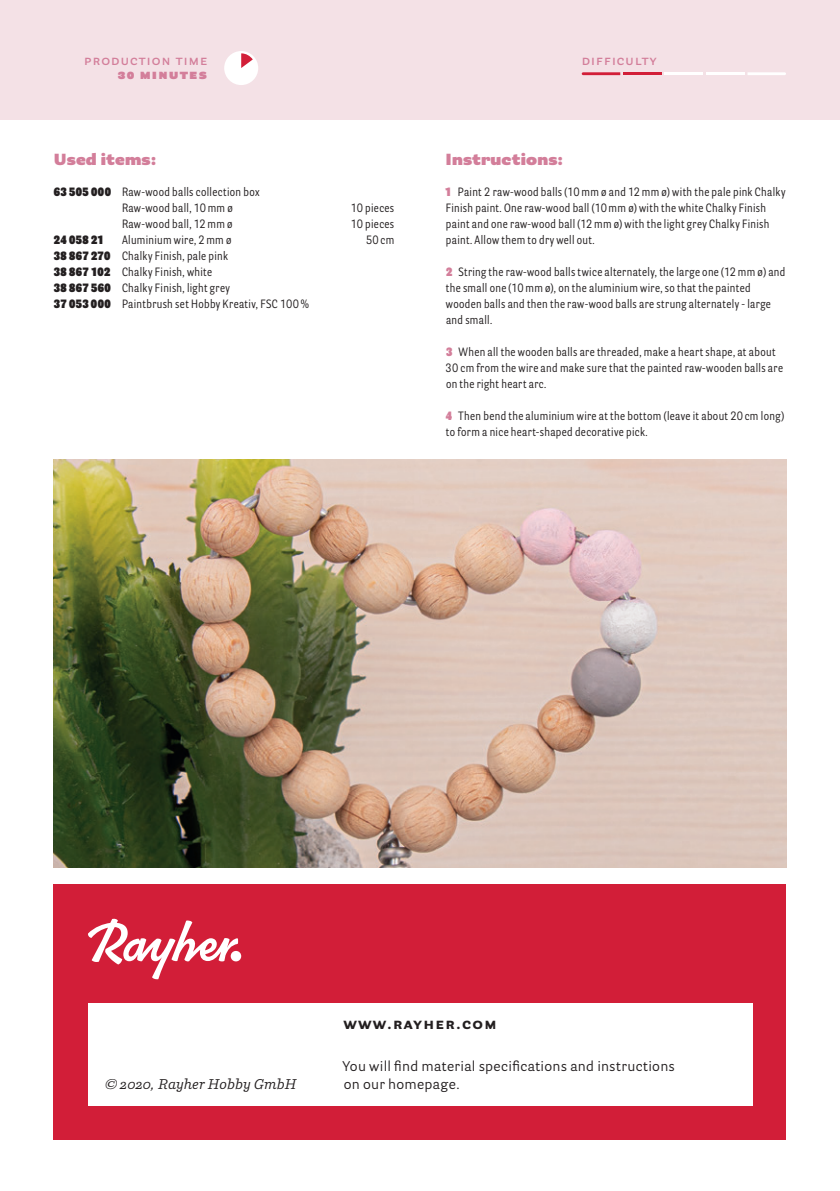
<style>
.page{position:relative;width:840px;height:1191px;background:#fff}
.page>*{position:absolute;margin:0;border:0;box-sizing:border-box;transform-origin:0 0}
.t1{font:900 16px "Parry Grotesque Pro";letter-spacing:.01em;color:#d37e9a}
.t2{font:700 16px "Parry Grotesque Pro";letter-spacing:.08em;color:#231f20}
.t3{font:14px/18px "Parry Grotesque Pro";letter-spacing:.02em;color:#231f20}
.t4{font:600 14px "Parry Grotesque Pro";letter-spacing:.08em;color:#d37e9a}
.t5{font:italic 14px "Parry Pro";letter-spacing:.01em;color:#231f20}
.t6{font:900 14px "Parry Grotesque Pro";color:#d37e9a}
.t7{font:12px/16px "Parry Grot Con Pro";letter-spacing:.03em;color:#231f20}
.t8{font:900 12px "Parry Grot Con Pro";letter-spacing:.035em;color:#231f20}
.s1{font-weight:900;color:#d37e9a}
.s2{font-weight:900}
</style>
<div class="page">
<div style="left:54px;top:884px;width:731px;height:256px;background:#d21e38"></div>
<div style="left:88px;top:1003px;width:663px;height:103px;background:#fff"></div>
<div style="left:0;top:0;width:839px;height:119px;background:#f4e1e6"></div>
<svg style="left:88px;top:918px;width:150px;height:61px"></svg>
<div style="left:230px;top:951px;width:11px;height:10px;background:#fff;border-radius:50%"></div>
<div style="left:224px;top:51px;width:34px;height:34px;background:#fff;border-radius:50%"></div>
<svg style="left:241px;top:53px;width:12px;height:15px"></svg>
<svg style="left:581px;top:72px;width:39px;height:3px"></svg>
<hr style="left:622px;top:72px;width:39px;height:3px;background:#d21e38">
<hr style="left:664px;top:72px;width:38px;height:3px;background:#fff">
<hr style="left:705px;top:72px;width:39px;height:3px;background:#fff">
<svg style="left:747px;top:72px;width:38px;height:3px"></svg>
<img style="left:54px;top:459px;width:731px;height:408px">
<p class="t4" style="left:84px;top:50px;width:125px">production time</p>
<p class="t4" style="left:581px;top:50px;width:76px">difficulty</p>
<p class="t6" style="left:118px;top:63px;width:91px">30 minutes</p>
<h1 class="t1" style="left:54px;top:148px;width:104px">Used items:</h1>
<h1 class="t1" style="left:445px;top:148px;width:119px">Instructions:</h1>
<p class="t7" style="left:445px;top:184px;width:341px"><span class="s1">1</span> Paint 2 raw-wood balls (10mm ø and 12mm ø) with the pale pink Chalky Finish paint. One raw-wood ball (10mm ø) with the white Chalky Finish paint and one raw-wood ball (12mm ø) with the light grey Chalky Finish paint. Allow them to dry well out.</p>
<p class="t7" style="left:445px;top:264px;width:341px"><span class="s1">2</span> String the raw-wood balls twice alternately, the large one (12mm ø) and the small one (10mm ø), on the aluminium wire, so that the painted wooden balls and then the raw-wood balls are strung alternately - large and small.</p>
<p class="t7" style="left:445px;top:344px;width:339px"><span class="s1">3</span> When all the wooden balls are threaded, make a heart shape, at about<br>30 cm from the wire and make sure that the painted raw-wooden balls are on the right heart arc.</p>
<p class="t7" style="left:445px;top:408px;width:339px"><span class="s1">4</span> Then bend the aluminium wire at the bottom (leave it about 20 cm long) to form a nice heart-shaped decorative pick.</p>
<p class="t7" style="left:122px;top:184px;width:139px;text-indent:-68px"><span class="s2">63 505 000</span> Raw-wood balls collection box<br>Raw-wood ball, 10mm ø</p>
<p class="t7" style="left:350px;top:200px;width:45px">10 pieces</p>
<p class="t7" style="left:122px;top:216px;width:112px">Raw-wood ball, 12mm ø</p>
<p class="t7" style="left:350px;top:216px;width:45px">10 pieces</p>
<p class="t8" style="left:54px;top:231px;width:51px">24 058 21</p>
<p class="t7" style="left:122px;top:232px;width:111px">Aluminium wire, 2mm ø</p>
<p class="t7" style="left:366px;top:232px;width:30px">50cm</p>
<p class="t7" style="left:54px;top:248px;width:256px"><span class="s2">38 867 270</span> Chalky Finish, pale pink<br><span class="s2">38 867 102</span> Chalky Finish, white<br><span class="s2">38 867 560</span> Chalky Finish, light grey<br><span class="s2">37 053 000</span> Paintbrush set Hobby Kreativ, FSC 100%</p>
<p class="t5" style="left:105px;top:1074px;width:193px">© 2020, Rayher Hobby GmbH</p>
<h1 class="t2" style="left:343px;top:1012px;width:155px">www.rayher.com</h1>
<p class="t3" style="left:342px;top:1056px;width:334px">You will find material specifications and instructions on our homepage.</p>
</div>
